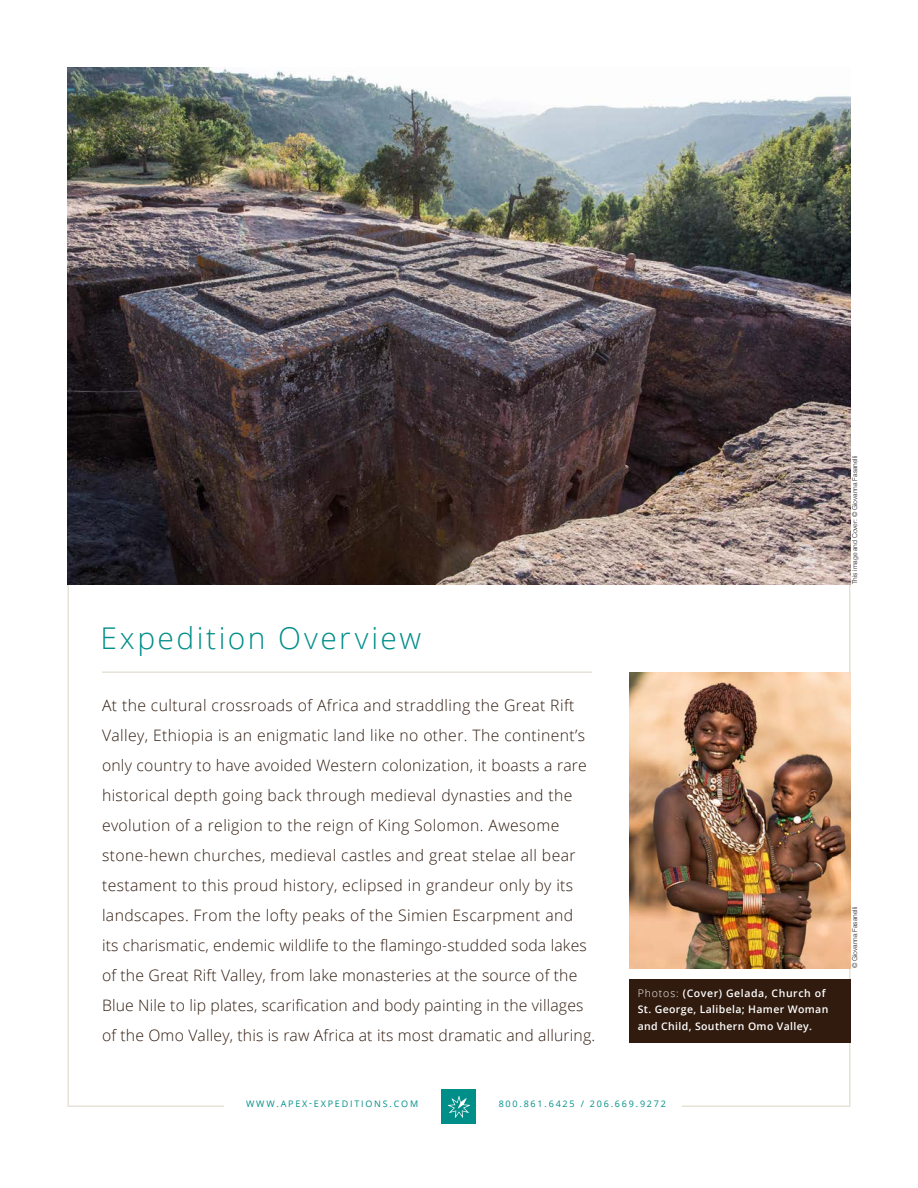
<style>
.page{position:relative;width:918px;height:1188px;background:#fff}
.page>*{position:absolute;margin:0;border:0;box-sizing:border-box;transform-origin:0 0}
.t1{font:300 30px "Open Sans";letter-spacing:.08em;color:#008e89}
.t2{font:300 15.75px/30px "Open Sans";letter-spacing:.025em;color:#301b0e}
.t3{font:600 10.5px/16.5px "Open Sans";letter-spacing:.035em;color:#fff}
.t4{font:9px "Open Sans";letter-spacing:.2em;color:#008e89}
.t5{font:300 6.75px "Helvetica Neue";color:#231f20}
.s1{font-weight:300}
</style>
<div class="page">
<div style="left:442px;top:1090px;width:34px;height:34px;background:#008e89"></div>
<svg style="left:448px;top:1096px;width:22px;height:22px"></svg>
<img style="left:68px;top:68px;width:782px;height:516px">
<div style="left:629px;top:979px;width:221px;height:63px;background:#301b0e"></div>
<img style="left:629px;top:673px;width:221px;height:295px">
<hr style="left:102px;top:671px;width:490px;height:2px;background:#e6e2d6">
<p class="t1" style="left:100px;top:617px;width:322px">Expedition Overview</p>
<p class="t2" style="left:102px;top:690px;width:495px">At the cultural crossroads of Africa and straddling the Great Rift Valley, Ethiopia is an enigmatic land like no other. The continent’s only country to have avoided Western colonization, it boasts a rare historical depth going back through medieval dynasties and the evolution of a religion to the reign of King Solomon. Awesome stone-hewn churches, medieval castles and great stelae all bear testament to this proud history, eclipsed in grandeur only by its landscapes. From the lofty peaks of the Simien Escarpment and<br>its charismatic, endemic wildlife to the flamingo-studded soda lakes of the Great Rift Valley, from lake monasteries at the source of the Blue Nile to lip plates, scarification and body painting in the villages of the Omo Valley, this is raw Africa at its most dramatic and alluring.</p>
<p class="t3" style="left:638px;top:985px;width:192px"><span class="s1">Photos:</span> (Cover) Gelada, Church of<br>St. George, Lalibela; Hamer Woman and Child, Southern Omo Valley.</p>
<p class="t4" style="left:246px;top:1098px;width:174px">WWW.APEX-EXPEDITIONS.COM</p>
<p class="t4" style="left:499px;top:1098px;width:169px">800.861.6425 / 206.669.9272</p>
<p class="t5" style="left:849px;top:584px;width:130px;rotate:-90deg">This image and Cover: © Giovanna Fasanelli</p>
<p class="t5" style="left:849px;top:968px;width:63px;rotate:-90deg">© Giovanna Fasanelli</p>
</div>
